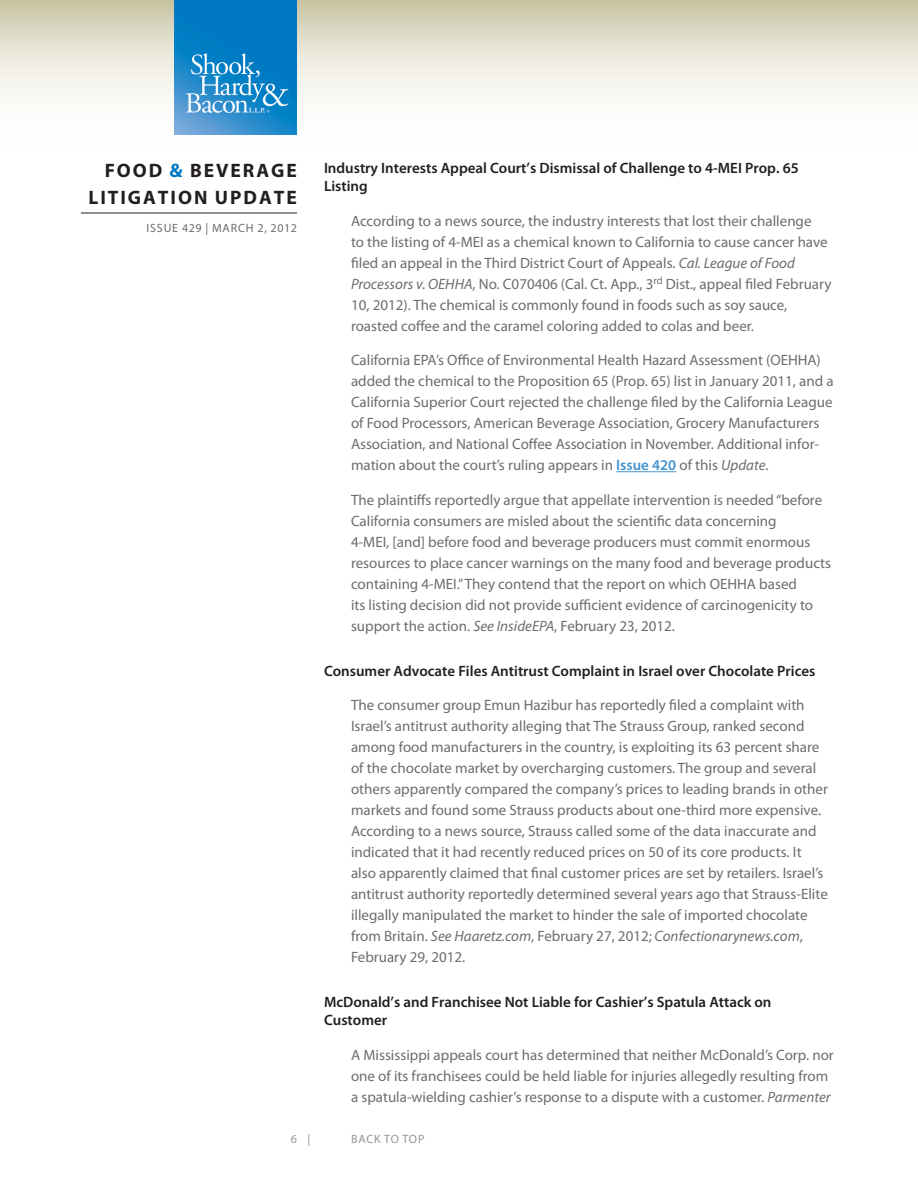
<style>
.page{position:relative;width:918px;height:1188px;background:#fff}
.page>*{position:absolute;margin:0;border:0;box-sizing:border-box;transform-origin:0 0}
.t1{font:700 19.5px/27px "Myriad Pro";letter-spacing:.1em;color:#231f20;text-align:right}
.Body{font:15px/21px "Myriad Pro";color:#6c6d70}
.Subhead{font:600 15px/18px "Myriad Pro";color:#231f20}
.t2{font:12px "Myriad Pro";letter-spacing:.07em;color:#6c6d70}
.t3{font:12px "Myriad Pro";letter-spacing:.06em;color:#939598}
.s1{color:#0079c2}
.s2{font-style:italic}
.s3{font-weight:600;color:#4393cf}
</style>
<div class="page">
<svg style="left:0;top:0;width:918px;height:135px"></svg>
<hr style="left:81px;top:213px;width:216px;height:1px;background:#231f20">
<img style="left:175px;top:0;width:122px;height:135px">
<hr style="left:616px;top:471px;width:60px;height:1px;background:#4393cf">
<h1 class="t1" style="left:88px;top:156px;width:210px">FOOD <span class="s1">&amp;</span> BEVERAGE<br>LITIGATION UPDATE</h1>
<p class="t2" style="left:146px;top:221px;width:152px">ISSUE 429 | MARCH 2, 2012</p>
<p class="Subhead" style="left:324px;top:159px;width:476px">Industry Interests Appeal Court’s Dismissal of Challenge to 4-MEI Prop. 65<br>Listing</p>
<p class="Body" style="left:351px;top:210px;width:482px">According to a news source, the industry interests that lost their challenge<br>to the listing of 4-MEI as a chemical known to California to cause cancer have filed an appeal in the Third District Court of Appeals. <span class="s2">Cal. League of Food Processors v. OEHHA</span>, No. C070406 (Cal. Ct. App., 3<sup>rd</sup> Dist., appeal filed February 10, 2012). The chemical is commonly found in foods such as soy sauce, roasted coffee and the caramel coloring added to colas and beer.</p>
<p class="Body" style="left:351px;top:349px;width:484px">California EPA’s Office of Environmental Health Hazard Assessment (OEHHA) added the chemical to the Proposition 65 (Prop. 65) list in January 2011, and a California Superior Court rejected the challenge filed by the California League of Food Processors, American Beverage Association, Grocery Manufacturers Association, and National Coffee Association in November. Additional infor&shy;mation about the court’s ruling appears in <span class="s3">Issue 420</span> of this <span class="s2">Update</span>.</p>
<p class="Body" style="left:351px;top:489px;width:482px">The plaintiffs reportedly argue that appellate intervention is needed “before California consumers are misled about the scientific data concerning<br>4-MEI, [and] before food and beverage producers must commit enormous resources to place cancer warnings on the many food and beverage products containing 4-MEI.” They contend that the report on which OEHHA based<br>its listing decision did not provide sufficient evidence of carcinogenicity to support the action. <span class="s2">See InsideEPA</span>, February 23, 2012.</p>
<p class="Subhead" style="left:324px;top:661px;width:493px">Consumer Advocate Files Antitrust Complaint in Israel over Chocolate Prices</p>
<p class="Body" style="left:351px;top:694px;width:479px">The consumer group Emun Hazibur has reportedly filed a complaint with Israel’s antitrust authority alleging that The Strauss Group, ranked second among food manufacturers in the country, is exploiting its 63 percent share of the chocolate market by overcharging customers. The group and several others apparently compared the company’s prices to leading brands in other markets and found some Strauss products about one-third more expensive.<br>According to a news source, Strauss called some of the data inaccurate and indicated that it had recently reduced prices on 50 of its core products. It also apparently claimed that final customer prices are set by retailers. Israel’s antitrust authority reportedly determined several years ago that Strauss-Elite illegally manipulated the market to hinder the sale of imported chocolate from Britain. <span class="s2">See Haaretz.com</span>, February 27, 2012; <span class="s2">Confectionarynews.com</span>, February 29, 2012.</p>
<p class="Subhead" style="left:324px;top:993px;width:449px">McDonald’s and Franchisee Not Liable for Cashier’s Spatula Attack on<br>Customer</p>
<p class="Body" style="left:351px;top:1044px;width:484px">A Mississippi appeals court has determined that neither McDonald’s Corp. nor one of its franchisees could be held liable for injuries allegedly resulting from a spatula-wielding cashier’s response to a dispute with a customer. <span class="s2">Parmenter</span></p>
<p class="t3" style="left:291px;top:1132px;width:21px">6 |</p>
<p class="t3" style="left:351px;top:1132px;width:75px">BACK TO TOP</p>
</div>
